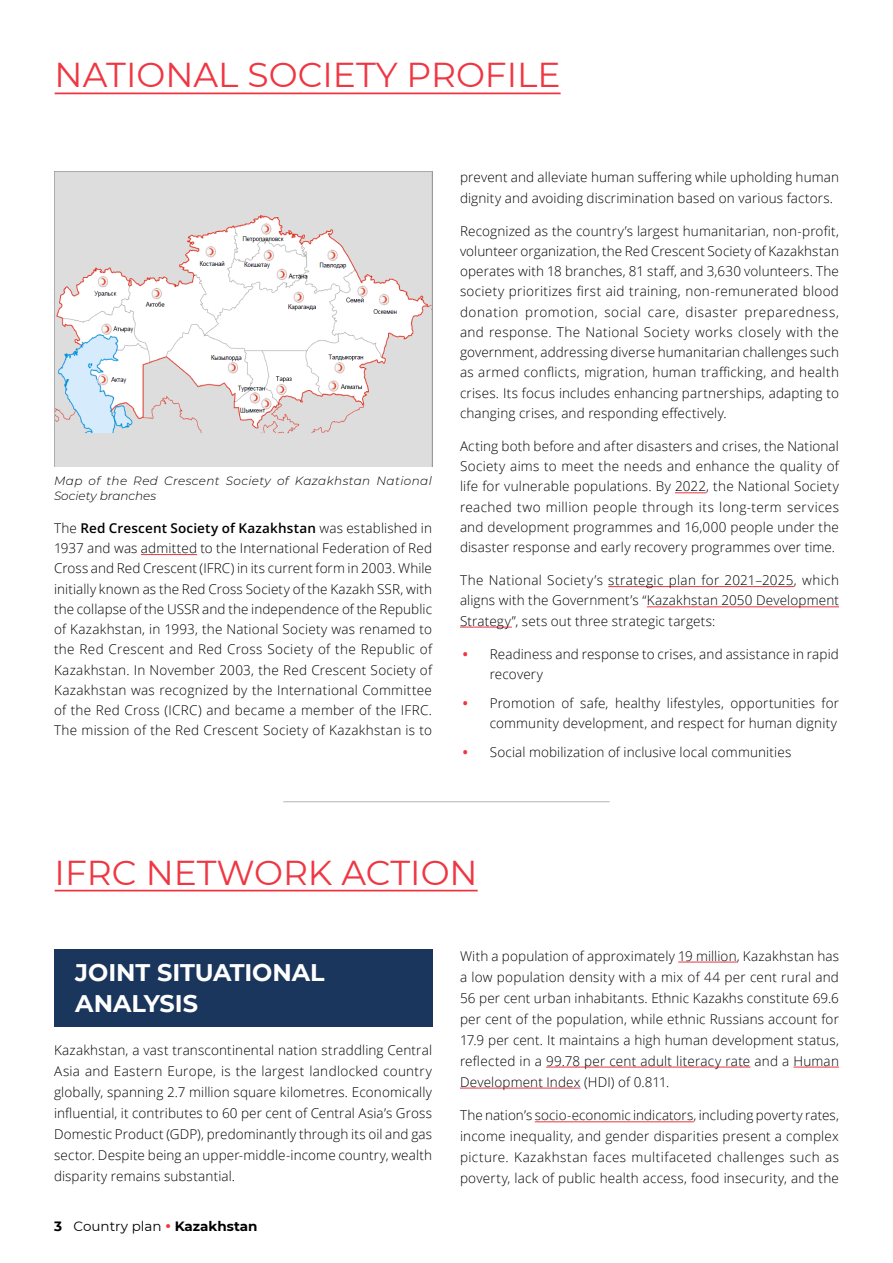
<style>
.page{position:relative;width:893px;height:1263px;background:#fff}
.page>*{position:absolute;margin:0;border:0;box-sizing:border-box;transform-origin:0 0}
.t1{font:34.5px "Montserrat";color:#ef3743}
.t2{font:700 24px/31.5px "Montserrat";color:#fff}
.t3{font:300 13.5px/20.2px "Open Sans";letter-spacing:.01em;color:#000;text-align:justify}
.t4{font:700 13.5px "Montserrat";color:#000}
.t5{font:italic 300 12px/14.4px "Montserrat";letter-spacing:.035em;color:#000}
.s1{font-weight:600}
.s2{font-weight:700;color:#f33540}
.s3{font-weight:400}
.s4{color:#f33540}
</style>
<div class="page">
<hr style="left:141px;top:554px;width:56px;height:1px;background:#ef3340">
<img style="left:54px;top:172px;width:378px;height:295px">
<hr style="left:55px;top:93px;width:506px;height:1px;background:#ef3340">
<hr style="left:675px;top:492px;width:31px;height:1px;background:#ef3340">
<hr style="left:608px;top:586px;width:186px;height:1px;background:#ef3340">
<hr style="left:647px;top:606px;width:192px;height:1px;background:#ef3340">
<hr style="left:460px;top:627px;width:52px;height:1px;background:#ef3340">
<hr style="left:283px;top:801px;width:327px;height:1px;background:#808285">
<div style="left:54px;top:949px;width:378px;height:78px;background:#1b365d"></div>
<hr style="left:55px;top:890px;width:423px;height:1px;background:#ef3340">
<hr style="left:678px;top:962px;width:59px;height:1px;background:#ef3340">
<hr style="left:546px;top:1067px;width:204px;height:1px;background:#ef3340">
<hr style="left:793px;top:1067px;width:46px;height:1px;background:#ef3340">
<hr style="left:460px;top:1088px;width:121px;height:1px;background:#ef3340">
<hr style="left:535px;top:1121px;width:159px;height:1px;background:#ef3340">
<h1 class="t1" style="left:55px;top:51px;width:507px">NATIONAL SOCIETY PROFILE</h1>
<p class="t5" style="left:54px;top:474px;width:379px">Map of the Red Crescent Society of Kazakhstan National<br>Society branches</p>
<p class="t3" style="left:54px;top:517px;width:380px">The <span class="s1">Red Crescent Society of Kazakhstan</span> was established in 1937 and was admitted to the International Federation of Red Cross and Red Crescent (IFRC) in its current form in 2003. While initially known as the Red Cross Society of the Kazakh SSR, with the collapse of the USSR and the independence of the Republic of Kazakhstan, in 1993, the National Society was renamed to the Red Crescent and Red Cross Society of the Republic of Kazakhstan. In November 2003, the Red Crescent Society of Kazakhstan was recognized by the International Committee of the Red Cross (ICRC) and became a member of the IFRC.<br>The mission of the Red Crescent Society of Kazakhstan is to</p>
<p class="t3" style="left:460px;top:167px;width:380px">prevent and alleviate human suffering while upholding human dignity and avoiding discrimination based on various factors.</p>
<p class="t3" style="left:460px;top:220px;width:380px">Recognized as the country’s largest humanitarian, non-profit, volunteer organization, the Red Crescent Society of Kazakhstan operates with 18 branches, 81 staff, and 3,630 volunteers. The society prioritizes first aid training, non-remunerated blood donation promotion, social care, disaster preparedness, and response. The National Society works closely with the government, addressing diverse humanitarian challenges such as armed conflicts, migration, human trafficking, and health crises. Its focus includes enhancing partnerships, adapting to changing crises, and responding effectively.</p>
<p class="t3" style="left:460px;top:435px;width:380px">Acting both before and after disasters and crises, the National Society aims to meet the needs and enhance the quality of life for vulnerable populations. By 2022, the National Society reached two million people through its long-term services and development programmes and 16,000 people under the disaster response and early recovery programmes over time.</p>
<p class="t3" style="left:460px;top:570px;width:380px">The National Society’s strategic plan for 2021–2025, which aligns with the Government’s “Kazakhstan 2050 Development Strategy”, sets out three strategic targets:</p>
<p class="t3" style="left:490px;top:643px;width:351px;text-indent:-27px"><span class="s2">•</span> Readiness and response to crises, and assistance in rapid recovery</p>
<p class="t3" style="left:463px;top:692px;width:378px;text-align:right"><span class="s2">•</span> Promotion of safe, healthy lifestyles, opportunities for community development, and respect for human dignity</p>
<p class="t3" style="left:463px;top:741px;width:330px"><span class="s2">•</span> Social mobilization of inclusive local communities</p>
<h1 class="t1" style="left:55px;top:849px;width:424px">IFRC NETWORK ACTION</h1>
<h2 class="t2" style="left:75px;top:955px;width:251px">JOINT SITUATIONAL<br>ANALYSIS</h2>
<p class="t3" style="left:54px;top:1039px;width:380px;line-height:21px">Kazakhstan, a vast transcontinental nation straddling Central Asia and Eastern Europe, is the largest landlocked country globally, spanning 2.7 million square kilometres. Economically influential, it contributes to 60 per cent of Central Asia’s Gross Domestic Product (GDP), predominantly through its oil and gas sector. Despite being an upper-middle-income country, wealth disparity remains substantial.</p>
<p class="t4" style="left:54px;top:1217px;width:205px">3 <span class="s3">Country plan</span> <span class="s4">•</span> Kazakhstan</p>
<p class="t3" style="left:460px;top:945px;width:380px;line-height:21px">With a population of approximately 19 million, Kazakhstan has a low population density with a mix of 44 per cent rural and 56 per cent urban inhabitants. Ethnic Kazakhs constitute 69.6 per cent of the population, while ethnic Russians account for 17.9 per cent. It maintains a high human development status, reflected in a 99.78 per cent adult literacy rate and a Human Development Index (HDI) of 0.811.</p>
<p class="t3" style="left:460px;top:1104px;width:381px;line-height:21px">The nation’s socio-economic indicators, including poverty rates, income inequality, and gender disparities present a complex picture. Kazakhstan faces multifaceted challenges such as poverty, lack of public health access, food insecurity, and the</p>
</div>
